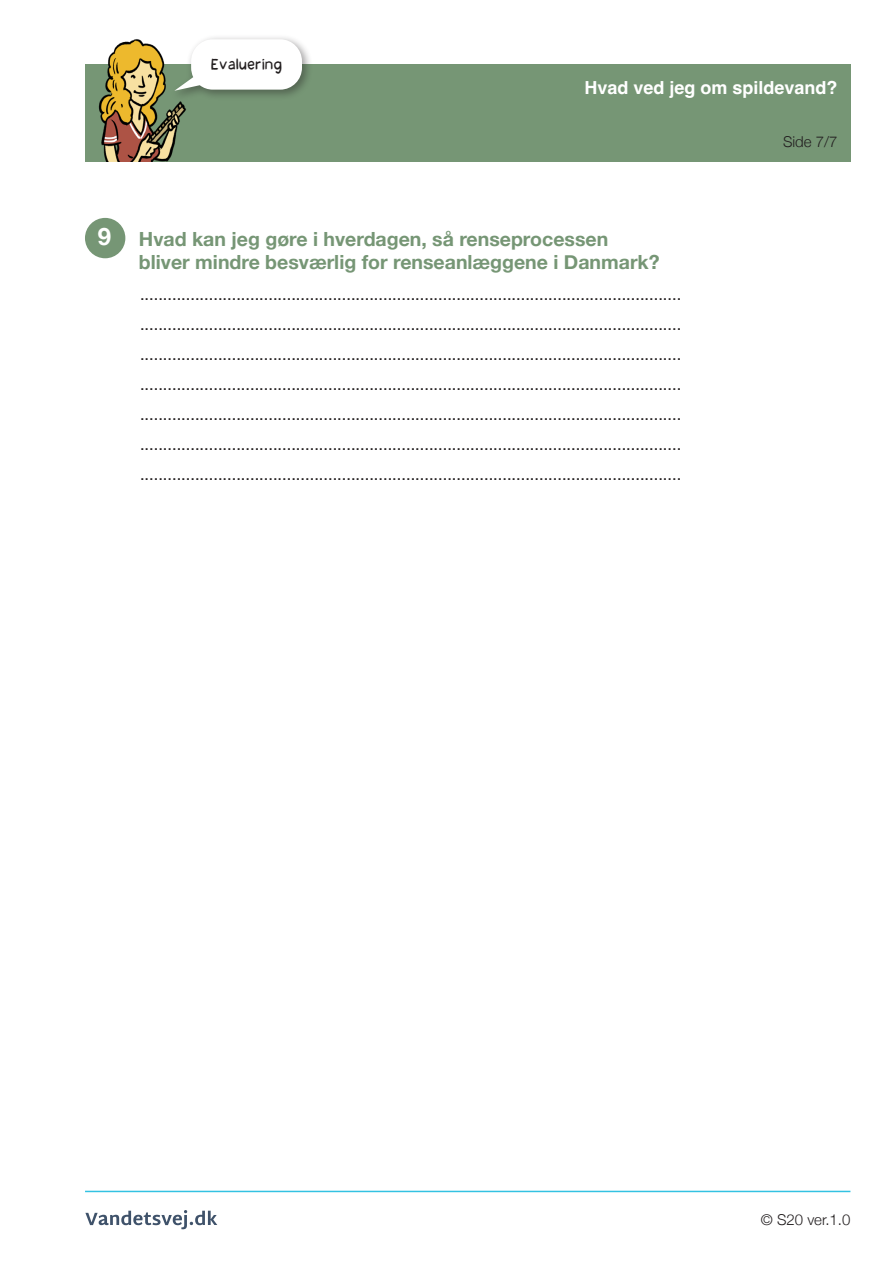
<style>
.page{position:relative;width:893px;height:1263px;background:#fff}
.page>*{position:absolute;margin:0;border:0;box-sizing:border-box;transform-origin:0 0}
.t1{font:700 24px "Helvetica Neue";color:#fff}
.t2{font:700 19.5px/22.5px "Helvetica Neue";color:#769675}
.t3{font:700 18px "Helvetica";color:#fff}
.t4{font:18px "Raederfont 20";color:#231f20}
.t5{font:16.5px/30px "Helvetica Neue";color:#231f20}
.t6{font:300 15px "Helvetica Neue";color:#231f20}
</style>
<div class="page">
<hr style="left:85px;top:1191px;width:765px;height:1px;background:#33c2e2">
<svg style="left:85px;top:1210px;width:132px;height:19px"></svg>
<div style="left:85px;top:218px;width:40px;height:40px;background:#769675;border-radius:50%"></div>
<div style="left:85px;top:64px;width:765px;height:98px;background:#769675"></div>
<img style="left:98px;top:39px;width:88px;height:123px">
<div style="left:170px;top:34px;width:143px;height:67px;background:#231f20;opacity:.41"></div>
<svg style="left:174px;top:39px;width:128px;height:52px"></svg>
<p class="t4" style="left:211px;top:55px;width:73px">Evaluering</p>
<p class="t3" style="left:584px;top:77px;width:255px">Hvad ved jeg om spildevand?</p>
<p class="t6" style="left:783px;top:129px;width:56px">Side 7/7</p>
<p class="t1" style="left:98px;top:218px;width:15px">9</p>
<p class="t2" style="left:139px;top:229px;width:522px">Hvad kan jeg gøre i hverdagen, så renseprocessen bliver mindre besværlig for renseanlæggene i Danmark?</p>
<p class="t5" style="left:140px;top:280px;width:543px">......................................................................................................................</p>
<p class="t5" style="left:140px;top:310px;width:543px">...................................................................................................................... ......................................................................................................................</p>
<p class="t5" style="left:140px;top:370px;width:543px">......................................................................................................................</p>
<p class="t5" style="left:140px;top:400px;width:543px">...................................................................................................................... ......................................................................................................................</p>
<p class="t5" style="left:140px;top:460px;width:543px">......................................................................................................................</p>
<p class="t6" style="left:761px;top:1207px;width:91px">© S20 ver.1.0</p>
</div>
